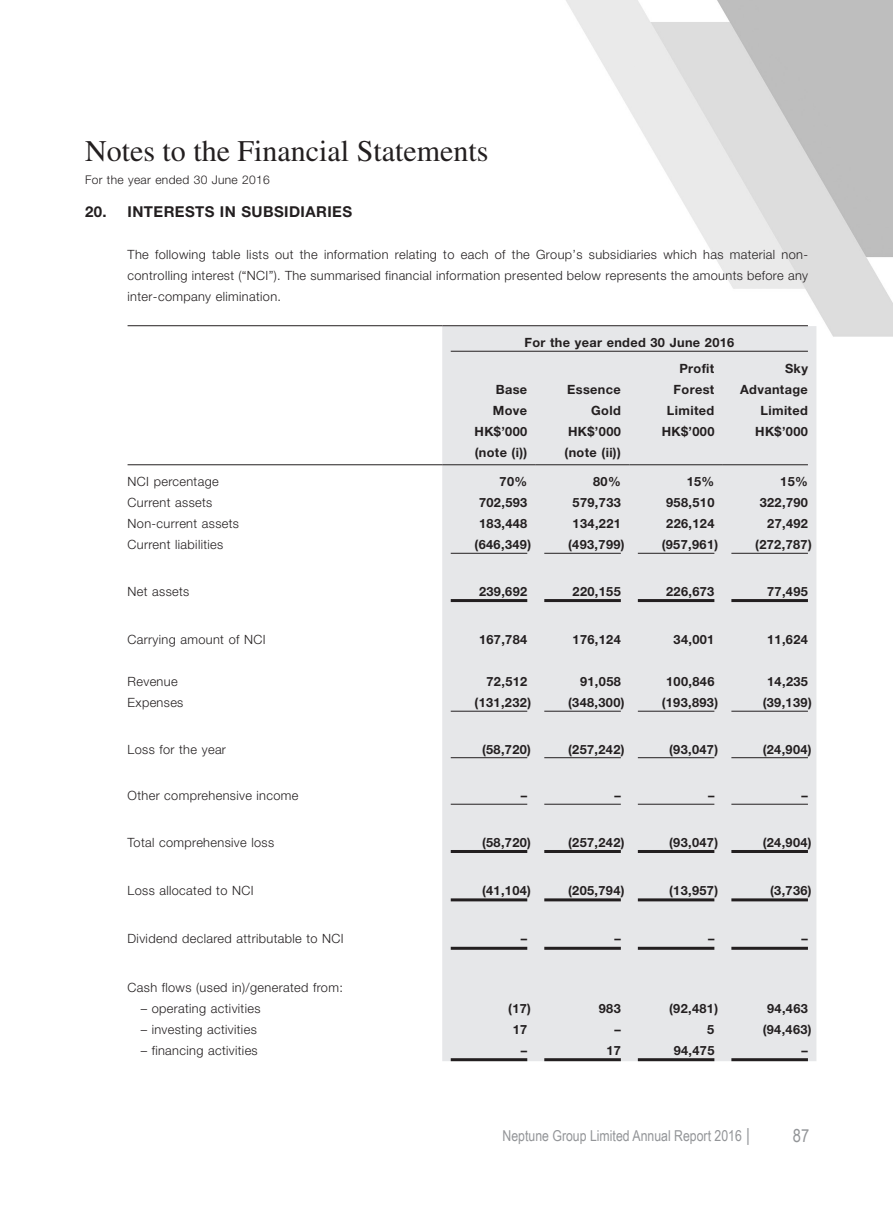
<style>
.page{position:relative;width:893px;height:1212px;background:#fff}
.page>*{position:absolute;margin:0;border:0;box-sizing:border-box;transform-origin:0 0}
.t1{font:30px "Times LT Std";color:#231f20}
.t2{font:18px "Arial Narrow";color:#939598}
.t3{font:15px "Arial Narrow";color:#939598}
.t4{font:700 15px "Helvetica Neue LT Std";letter-spacing:.03em;color:#231f20}
.t5{font:300 12.75px/21px "Helvetica Neue LT Std";letter-spacing:.03em;color:#231f20;text-align:justify}
.t6{font:700 12.75px/25.5px "Helvetica Neue LT Std";letter-spacing:.03em;color:#231f20}
.t7{font:300 12px "Helvetica Neue LT Std";letter-spacing:.03em;color:#231f20}
.s1{font-size:18px}
</style>
<div class="page">
<img style="left:127px;top:0;width:766px;height:367px">
<div style="left:442px;top:326px;width:374px;height:735px;background:#e6e7e9"></div>
<hr style="left:128px;top:325px;width:314px;height:1px;background:#231f20">
<hr style="left:442px;top:325px;width:366px;height:1px;background:#231f20">
<hr style="left:451px;top:351px;width:357px;height:1px;background:#231f20">
<hr style="left:128px;top:464px;width:314px;height:1px;background:#231f20">
<hr style="left:442px;top:464px;width:94px;height:1px;background:#231f20">
<hr style="left:536px;top:464px;width:93px;height:1px;background:#231f20">
<hr style="left:629px;top:464px;width:94px;height:1px;background:#231f20">
<hr style="left:723px;top:464px;width:85px;height:1px;background:#231f20">
<hr style="left:451px;top:553px;width:76px;height:1px;background:#231f20">
<hr style="left:544px;top:553px;width:77px;height:1px;background:#231f20">
<hr style="left:638px;top:553px;width:76px;height:1px;background:#231f20">
<hr style="left:731px;top:553px;width:77px;height:1px;background:#231f20">
<hr style="left:451px;top:599px;width:76px;height:3px;background:#231f20">
<hr style="left:544px;top:599px;width:77px;height:3px;background:#231f20">
<hr style="left:638px;top:599px;width:76px;height:3px;background:#231f20">
<hr style="left:731px;top:599px;width:77px;height:3px;background:#231f20">
<hr style="left:451px;top:711px;width:76px;height:1px;background:#231f20">
<hr style="left:544px;top:711px;width:77px;height:1px;background:#231f20">
<hr style="left:638px;top:711px;width:76px;height:1px;background:#231f20">
<hr style="left:731px;top:711px;width:77px;height:1px;background:#231f20">
<hr style="left:451px;top:757px;width:76px;height:1px;background:#231f20">
<hr style="left:544px;top:757px;width:77px;height:1px;background:#231f20">
<hr style="left:638px;top:757px;width:76px;height:1px;background:#231f20">
<hr style="left:731px;top:757px;width:77px;height:1px;background:#231f20">
<hr style="left:451px;top:804px;width:76px;height:1px;background:#231f20">
<hr style="left:544px;top:804px;width:77px;height:1px;background:#231f20">
<hr style="left:638px;top:804px;width:76px;height:1px;background:#231f20">
<hr style="left:731px;top:804px;width:77px;height:1px;background:#231f20">
<hr style="left:451px;top:850px;width:76px;height:3px;background:#231f20">
<hr style="left:544px;top:850px;width:77px;height:3px;background:#231f20">
<hr style="left:638px;top:850px;width:76px;height:3px;background:#231f20">
<hr style="left:731px;top:850px;width:77px;height:3px;background:#231f20">
<hr style="left:451px;top:898px;width:76px;height:3px;background:#231f20">
<hr style="left:544px;top:898px;width:77px;height:3px;background:#231f20">
<hr style="left:638px;top:898px;width:76px;height:3px;background:#231f20">
<hr style="left:731px;top:898px;width:77px;height:3px;background:#231f20">
<hr style="left:451px;top:947px;width:76px;height:3px;background:#231f20">
<hr style="left:544px;top:947px;width:77px;height:3px;background:#231f20">
<hr style="left:638px;top:947px;width:76px;height:3px;background:#231f20">
<hr style="left:731px;top:947px;width:77px;height:3px;background:#231f20">
<hr style="left:451px;top:1058px;width:76px;height:3px;background:#231f20">
<hr style="left:544px;top:1058px;width:77px;height:3px;background:#231f20">
<hr style="left:638px;top:1058px;width:76px;height:3px;background:#231f20">
<hr style="left:731px;top:1058px;width:77px;height:3px;background:#231f20">
<h1 class="t1" style="left:85px;top:134px;width:405px">Notes to the Financial Statements</h1>
<p class="t7" style="left:85px;top:173px;width:186px">For the year ended 30 June 2016</p>
<p class="t4" style="left:85px;top:202px;width:269px">20. INTERESTS IN SUBSIDIARIES</p>
<p class="t5" style="left:128px;top:243px;width:682px">The following table lists out the information relating to each of the Group’s subsidiaries which has material non&shy;controlling interest (“NCI”). The summarised financial information presented below represents the amounts before any inter-company elimination.</p>
<p class="t6" style="left:679px;top:329px;width:56px;text-indent:-155px">For the year ended 30 June 2016<br>Profit</p>
<p class="t6" style="left:785px;top:355px;width:24px">Sky</p>
<p class="t6" style="left:496px;top:376px;width:33px">Base</p>
<p class="t6" style="left:567px;top:376px;width:55px">Essence</p>
<p class="t6" style="left:674px;top:376px;width:42px">Forest</p>
<p class="t6" style="left:740px;top:376px;width:69px">Advantage</p>
<p class="t6" style="left:493px;top:397px;width:36px">Move</p>
<p class="t6" style="left:591px;top:397px;width:31px">Gold</p>
<p class="t6" style="left:667px;top:397px;width:49px">Limited</p>
<p class="t6" style="left:760px;top:397px;width:49px">Limited</p>
<p class="t6" style="left:475px;top:418px;width:54px">HK$’000</p>
<p class="t6" style="left:568px;top:418px;width:54px">HK$’000</p>
<p class="t6" style="left:662px;top:418px;width:54px">HK$’000</p>
<p class="t6" style="left:755px;top:418px;width:54px">HK$’000</p>
<p class="t6" style="left:475px;top:439px;width:54px">(note (i))</p>
<p class="t6" style="left:565px;top:439px;width:58px">(note (ii))</p>
<p class="t5" style="left:128px;top:471px;width:93px">NCI percentage</p>
<p class="t6" style="left:500px;top:469px;width:29px">70%</p>
<p class="t6" style="left:593px;top:469px;width:29px">80%</p>
<p class="t6" style="left:687px;top:469px;width:29px">15%</p>
<p class="t6" style="left:780px;top:469px;width:29px">15%</p>
<p class="t5" style="left:128px;top:492px;width:86px">Current assets</p>
<p class="t6" style="left:479px;top:490px;width:50px">702,593</p>
<p class="t6" style="left:573px;top:490px;width:50px">579,733</p>
<p class="t6" style="left:666px;top:490px;width:50px">958,510</p>
<p class="t6" style="left:760px;top:490px;width:50px">322,790</p>
<p class="t5" style="left:128px;top:513px;width:113px">Non-current assets</p>
<p class="t6" style="left:479px;top:510px;width:50px">183,448</p>
<p class="t6" style="left:573px;top:510px;width:50px">134,221</p>
<p class="t6" style="left:666px;top:510px;width:50px">226,124</p>
<p class="t6" style="left:767px;top:510px;width:42px">27,492</p>
<p class="t5" style="left:128px;top:534px;width:97px">Current liabilities</p>
<p class="t6" style="left:475px;top:531px;width:58px">(646,349)</p>
<p class="t6" style="left:568px;top:531px;width:58px">(493,799)</p>
<p class="t6" style="left:662px;top:531px;width:58px">(957,961)</p>
<p class="t6" style="left:755px;top:531px;width:58px">(272,787)</p>
<p class="t5" style="left:128px;top:580px;width:63px">Net assets</p>
<p class="t6" style="left:479px;top:578px;width:50px">239,692</p>
<p class="t6" style="left:573px;top:578px;width:50px">220,155</p>
<p class="t6" style="left:666px;top:578px;width:50px">226,673</p>
<p class="t6" style="left:767px;top:578px;width:42px">77,495</p>
<p class="t5" style="left:128px;top:629px;width:139px">Carrying amount of NCI</p>
<p class="t6" style="left:479px;top:626px;width:50px">167,784</p>
<p class="t6" style="left:573px;top:626px;width:50px">176,124</p>
<p class="t6" style="left:674px;top:626px;width:42px">34,001</p>
<p class="t6" style="left:767px;top:626px;width:42px">11,624</p>
<p class="t5" style="left:128px;top:671px;width:52px">Revenue</p>
<p class="t6" style="left:486px;top:668px;width:42px">72,512</p>
<p class="t6" style="left:580px;top:668px;width:42px">91,058</p>
<p class="t6" style="left:666px;top:668px;width:50px">100,846</p>
<p class="t6" style="left:767px;top:668px;width:42px">14,235</p>
<p class="t5" style="left:128px;top:692px;width:57px">Expenses</p>
<p class="t6" style="left:475px;top:689px;width:58px">(131,232)</p>
<p class="t6" style="left:568px;top:689px;width:58px">(348,300)</p>
<p class="t6" style="left:662px;top:689px;width:58px">(193,893)</p>
<p class="t6" style="left:763px;top:689px;width:51px">(39,139)</p>
<p class="t5" style="left:128px;top:738px;width:100px">Loss for the year</p>
<p class="t6" style="left:482px;top:736px;width:51px">(58,720)</p>
<p class="t6" style="left:568px;top:736px;width:58px">(257,242)</p>
<p class="t6" style="left:669px;top:736px;width:51px">(93,047)</p>
<p class="t6" style="left:763px;top:736px;width:51px">(24,904)</p>
<p class="t5" style="left:128px;top:785px;width:172px">Other comprehensive income</p>
<p class="t6" style="left:521px;top:782px;width:8px">–</p>
<p class="t6" style="left:614px;top:782px;width:8px">–</p>
<p class="t6" style="left:708px;top:782px;width:8px">–</p>
<p class="t6" style="left:802px;top:782px;width:8px">–</p>
<p class="t5" style="left:128px;top:831px;width:148px">Total comprehensive loss</p>
<p class="t6" style="left:482px;top:829px;width:51px">(58,720)</p>
<p class="t6" style="left:568px;top:829px;width:58px">(257,242)</p>
<p class="t6" style="left:669px;top:829px;width:51px">(93,047)</p>
<p class="t6" style="left:763px;top:829px;width:51px">(24,904)</p>
<p class="t5" style="left:128px;top:880px;width:128px">Loss allocated to NCI</p>
<p class="t6" style="left:482px;top:877px;width:51px">(41,104)</p>
<p class="t6" style="left:568px;top:877px;width:58px">(205,794)</p>
<p class="t6" style="left:669px;top:877px;width:51px">(13,957)</p>
<p class="t6" style="left:770px;top:877px;width:43px">(3,736)</p>
<p class="t5" style="left:128px;top:928px;width:218px">Dividend declared attributable to NCI</p>
<p class="t6" style="left:521px;top:926px;width:8px">–</p>
<p class="t6" style="left:614px;top:926px;width:8px">–</p>
<p class="t6" style="left:708px;top:926px;width:8px">–</p>
<p class="t6" style="left:802px;top:926px;width:8px">–</p>
<p class="t5" style="left:128px;top:976px;width:217px">Cash flows (used in)/generated from:</p>
<p class="t5" style="left:141px;top:997px;width:121px">– operating activities</p>
<p class="t6" style="left:508px;top:995px;width:24px">(17)</p>
<p class="t6" style="left:599px;top:995px;width:23px">983</p>
<p class="t6" style="left:669px;top:995px;width:51px">(92,481)</p>
<p class="t6" style="left:767px;top:995px;width:42px">94,463</p>
<p class="t5" style="left:141px;top:1018px;width:118px">– investing activities</p>
<p class="t6" style="left:513px;top:1016px;width:16px">17</p>
<p class="t6" style="left:614px;top:1016px;width:8px">–</p>
<p class="t6" style="left:707px;top:1016px;width:9px">5</p>
<p class="t6" style="left:763px;top:1016px;width:51px">(94,463)</p>
<p class="t5" style="left:141px;top:1039px;width:119px">– financing activities</p>
<p class="t6" style="left:521px;top:1037px;width:8px">–</p>
<p class="t6" style="left:606px;top:1037px;width:16px">17</p>
<p class="t6" style="left:674px;top:1037px;width:42px">94,475</p>
<p class="t6" style="left:802px;top:1037px;width:8px">–</p>
<p class="t3" style="left:502px;top:1125px;width:249px">Neptune Group Limited Annual Report 2016 <span class="s1">|</span></p>
<h2 class="t2" style="left:793px;top:1123px;width:18px">87</h2>
</div>
